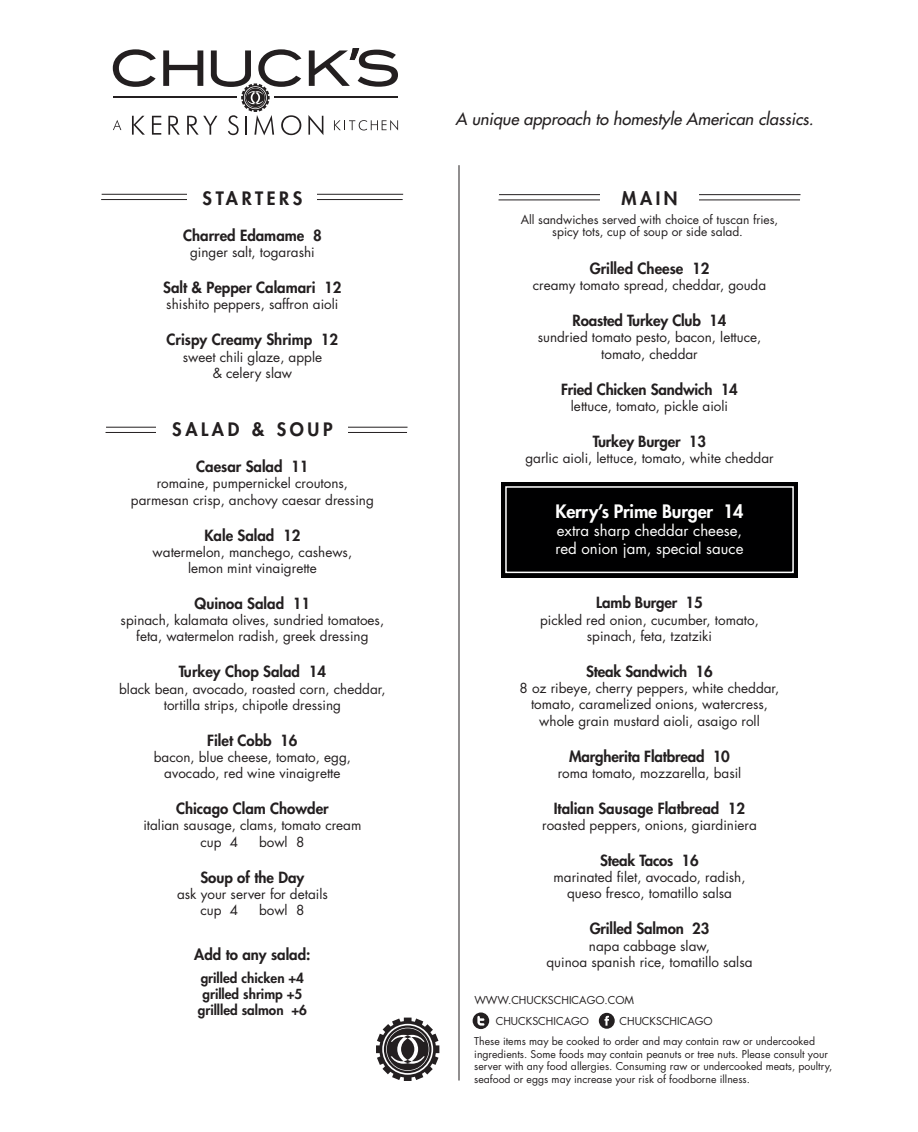
<style>
.page{position:relative;width:918px;height:1132px;background:#fff}
.page>*{position:absolute;margin:0;border:0;box-sizing:border-box;transform-origin:0 0}
.t1{font:800 18px "Futura";letter-spacing:.2em;color:#231f20}
.t2{font:800 18px "Futura";letter-spacing:-.01em;color:#fff}
.t3{font:italic 16.5px "Futura";color:#231f20}
.t4{font:800 15px "Futura";color:#231f20}
.t5{font:15px/18px "Futura";color:#fff}
.t6{font:13.5px/16.2px "Futura";color:#231f20;text-align:center}
.t7{font:800 13.5px/16.2px "Futura";color:#231f20;text-align:center}
.t8{font:12px/12px "Futura";color:#231f20;text-align:center}
.t9{font:10.65px "Futura";color:#231f20}
.t10{font:10.5px/12.6px "Futura";color:#231f20}
</style>
<div class="page">
<hr style="left:499px;top:194px;width:302px;height:1px;background:#231f20">
<hr style="left:499px;top:199px;width:301px;height:1px;background:#231f20">
<div style="left:600px;top:185px;width:99px;height:30px;background:#fff"></div>
<hr style="left:102px;top:194px;width:301px;height:1px;background:#231f20">
<svg style="left:309px;top:48px;width:89px;height:39px"></svg>
<svg style="left:308px;top:115px;width:15px;height:20px"></svg>
<svg style="left:334px;top:120px;width:64px;height:10px"></svg>
<hr style="left:275px;top:96px;width:123px;height:2px;background:#231f20">
<svg style="left:113px;top:49px;width:188px;height:86px"></svg>
<svg style="left:599px;top:1013px;width:16px;height:16px"></svg>
<svg style="left:473px;top:1012px;width:16px;height:17px"></svg>
<div style="left:501px;top:482px;width:297px;height:95px;background:#000001"></div>
<div style="left:505px;top:486px;width:289px;height:87px;border:2px solid #fff"></div>
<hr style="left:101px;top:199px;width:302px;height:1px;background:#231f20">
<hr style="left:459px;top:165px;width:1px;height:915px;background:#231f20">
<hr style="left:106px;top:427px;width:302px;height:1px;background:#231f20">
<hr style="left:106px;top:432px;width:301px;height:1px;background:#231f20">
<div style="left:156px;top:415px;width:192px;height:30px;background:#fff"></div>
<svg style="left:376px;top:1017px;width:63px;height:64px"></svg>
<div style="left:187px;top:183px;width:130px;height:30px;background:#fff"></div>
<h1 class="t1" style="left:203px;top:187px;width:101px">STARTERS</h1>
<p class="t4" style="left:183px;top:226px;width:140px">Charred Edamame 8</p>
<p class="t6" style="left:190px;top:244px;width:126px">ginger salt, togarashi</p>
<p class="t4" style="left:163px;top:278px;width:180px">Salt &amp; Pepper Calamari 12</p>
<p class="t6" style="left:166px;top:296px;width:174px">shishito peppers, saffron aioli</p>
<p class="t4" style="left:167px;top:330px;width:173px">Crispy Creamy Shrimp 12</p>
<p class="t6" style="left:183px;top:349px;width:141px">sweet chili glaze, apple &amp; celery slaw</p>
<h1 class="t1" style="left:172px;top:418px;width:162px">SALAD &amp; SOUP</h1>
<p class="t4" style="left:196px;top:457px;width:114px">Caesar Salad 11</p>
<p class="t6" style="left:131px;top:475px;width:244px">romaine, pumpernickel croutons, parmesan crisp, anchovy caesar dressing</p>
<p class="t4" style="left:204px;top:525px;width:98px">Kale Salad 12</p>
<p class="t6" style="left:153px;top:544px;width:201px">watermelon, manchego, cashews, lemon mint vinaigrette</p>
<p class="t4" style="left:195px;top:594px;width:117px">Quinoa Salad 11</p>
<p class="t6" style="left:121px;top:612px;width:265px">spinach, kalamata olives, sundried tomatoes, feta, watermelon radish, greek dressing</p>
<p class="t4" style="left:179px;top:662px;width:149px">Turkey Chop Salad 14</p>
<p class="t6" style="left:119px;top:680px;width:268px">black bean, avocado, roasted corn, cheddar, tortilla strips, chipotle dressing</p>
<p class="t4" style="left:207px;top:731px;width:92px">Filet Cobb 16</p>
<p class="t6" style="left:154px;top:749px;width:199px">bacon, blue cheese, tomato, egg, avocado, red wine vinaigrette</p>
<p class="t4" style="left:176px;top:799px;width:154px">Chicago Clam Chowder</p>
<p class="t6" style="left:200px;top:817px;width:162px;text-align:left;text-indent:-57px">italian sausage, clams, tomato cream cup 4</p>
<p class="t6" style="left:259px;top:833px;width:47px">bowl 8</p>
<p class="t4" style="left:200px;top:867px;width:106px">Soup of the Day</p>
<p class="t6" style="left:200px;top:886px;width:129px;text-align:left;text-indent:-23px">ask your server for details cup 4</p>
<p class="t6" style="left:259px;top:902px;width:47px">bowl 8</p>
<p class="t4" style="left:194px;top:945px;width:118px">Add to any salad:</p>
<p class="t7" style="left:198px;top:969px;width:111px">grilled chicken +4 grilled shrimp +5 grillled salmon +6</p>
<p class="t3" style="left:455px;top:109px;width:360px">A unique approach to homestyle American classics.</p>
<h1 class="t1" style="left:621px;top:187px;width:58px">MAIN</h1>
<p class="t8" style="left:521px;top:213px;width:259px">All sandwiches served with choice of tuscan fries, spicy tots, cup of soup or side salad.</p>
<p class="t4" style="left:590px;top:259px;width:121px">Grilled Cheese 12</p>
<p class="t6" style="left:533px;top:277px;width:235px">creamy tomato spread, cheddar, gouda</p>
<p class="t4" style="left:573px;top:311px;width:155px">Roasted Turkey Club 14</p>
<p class="t6" style="left:538px;top:329px;width:225px">sundried tomato pesto, bacon, lettuce, tomato, cheddar</p>
<p class="t4" style="left:561px;top:379px;width:178px">Fried Chicken Sandwich 14</p>
<p class="t6" style="left:571px;top:398px;width:159px">lettuce, tomato, pickle aioli</p>
<p class="t4" style="left:593px;top:432px;width:115px">Turkey Burger 13</p>
<p class="t6" style="left:525px;top:450px;width:250px">garlic aioli, lettuce, tomato, white cheddar</p>
<h1 class="t2" style="left:555px;top:500px;width:190px">Kerry’s Prime Burger 14</h1>
<p class="t5" style="left:555px;top:522px;width:190px">extra sharp cheddar cheese, red onion jam, special sauce</p>
<p class="t4" style="left:596px;top:593px;width:108px">Lamb Burger 15</p>
<p class="t6" style="left:540px;top:612px;width:220px">pickled red onion, cucumber, tomato, spinach, feta, tzatziki</p>
<p class="t4" style="left:586px;top:662px;width:128px">Steak Sandwich 16</p>
<p class="t6" style="left:520px;top:680px;width:261px">8 oz ribeye, cherry peppers, white cheddar, tomato, caramelized onions, watercress, whole grain mustard aioli, asaigo roll</p>
<p class="t4" style="left:569px;top:746px;width:162px">Margherita Flatbread 10</p>
<p class="t6" style="left:558px;top:765px;width:185px">roma tomato, mozzarella, basil</p>
<p class="t4" style="left:554px;top:799px;width:193px">Italian Sausage Flatbread 12</p>
<p class="t6" style="left:542px;top:817px;width:216px">roasted peppers, onions, giardiniera</p>
<p class="t4" style="left:600px;top:851px;width:100px">Steak Tacos 16</p>
<p class="t6" style="left:554px;top:869px;width:194px">marinated filet, avocado, radish, queso fresco, tomatillo salsa</p>
<p class="t4" style="left:590px;top:919px;width:121px">Grilled Salmon 23</p>
<p class="t6" style="left:546px;top:937px;width:208px">napa cabbage slaw,<br>quinoa spanish rice, tomatillo salsa</p>
<p class="t9" style="left:474px;top:993px;width:161px">WWW.CHUCKSCHICAGO.COM</p>
<p class="t9" style="left:496px;top:1014px;width:95px">CHUCKSCHICAGO</p>
<p class="t9" style="left:620px;top:1014px;width:95px">CHUCKSCHICAGO</p>
<p class="t10" style="left:474px;top:1035px;width:360px">These items may be cooked to order and may contain raw or undercooked ingredients. Some foods may contain peanuts or tree nuts. Please consult your server with any food allergies. Consuming raw or undercooked meats, poultry, seafood or eggs may increase your risk of foodborne illness.</p>
</div>
